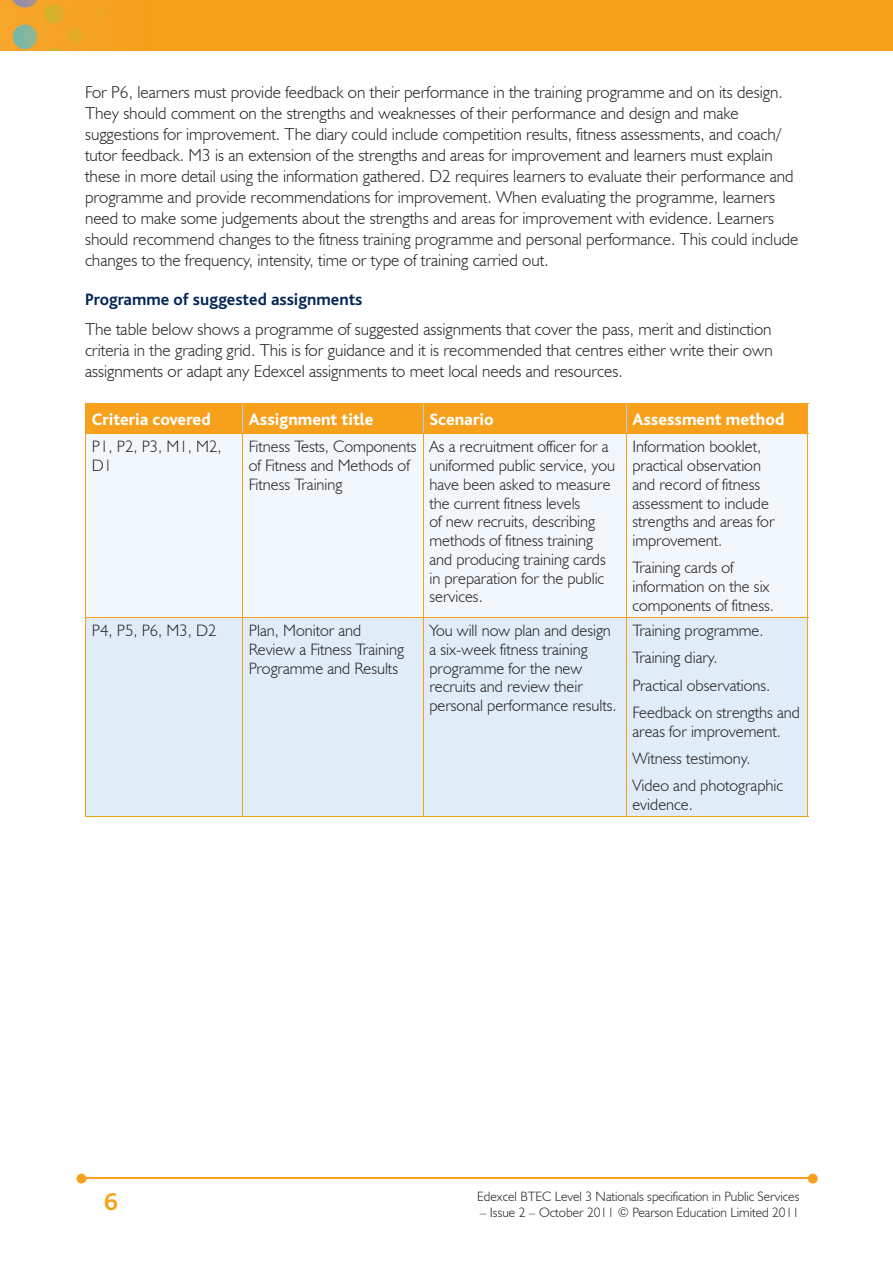
<style>
.page{position:relative;width:893px;height:1263px;background:#fff}
.page>*{position:absolute;margin:0;border:0;box-sizing:border-box;transform-origin:0 0}
.t1{font:700 25.5px "Bliss";color:#f6a01b}
.t2{font:300 17.25px/21px "Humanist 521 BT";color:#231f20}
.t3{font:800 17.25px "Bliss";color:#fff}
.t4{font:700 17.25px "Bliss";color:#002556}
.t5{font:300 16.5px/18.8px "Humanist 521 BT";color:#231f20}
.t6{font:300 13.5px "Humanist 521 BT";color:#231f20}
</style>
<div class="page">
<img style="left:0;top:0;width:893px;height:51px">
<hr style="left:82px;top:1178px;width:728px;height:1px;background:#f6a01b">
<svg style="left:808px;top:1174px;width:10px;height:9px"></svg>
<svg style="left:77px;top:1174px;width:9px;height:9px"></svg>
<div style="left:86px;top:434px;width:721px;height:183px;background:#f2f7fb"></div>
<div style="left:86px;top:618px;width:721px;height:198px;background:#e0edf8"></div>
<div style="left:85px;top:404px;width:723px;height:29px;background:#f6a01b"></div>
<hr style="left:85px;top:403px;width:157px;height:1px;background:#f6a01b">
<hr style="left:242px;top:403px;width:181px;height:1px;background:#f6a01b">
<hr style="left:423px;top:403px;width:203px;height:1px;background:#f6a01b">
<hr style="left:626px;top:403px;width:182px;height:1px;background:#f6a01b">
<hr style="left:242px;top:434px;width:1px;height:183px;background:#f6a01b">
<hr style="left:423px;top:434px;width:1px;height:183px;background:#f6a01b">
<hr style="left:626px;top:434px;width:1px;height:183px;background:#f6a01b">
<hr style="left:85px;top:434px;width:1px;height:183px;background:#f6a01b">
<hr style="left:807px;top:434px;width:1px;height:183px;background:#f6a01b">
<hr style="left:85px;top:433px;width:157px;height:1px;background:#f6a01b">
<hr style="left:242px;top:433px;width:181px;height:1px;background:#f6a01b">
<hr style="left:423px;top:433px;width:203px;height:1px;background:#f6a01b">
<hr style="left:626px;top:433px;width:182px;height:1px;background:#f6a01b">
<hr style="left:242px;top:618px;width:1px;height:198px;background:#f6a01b">
<hr style="left:423px;top:618px;width:1px;height:198px;background:#f6a01b">
<hr style="left:626px;top:618px;width:1px;height:198px;background:#f6a01b">
<hr style="left:85px;top:816px;width:157px;height:1px;background:#f6a01b">
<hr style="left:242px;top:816px;width:181px;height:1px;background:#f6a01b">
<hr style="left:423px;top:816px;width:203px;height:1px;background:#f6a01b">
<hr style="left:626px;top:816px;width:182px;height:1px;background:#f6a01b">
<hr style="left:85px;top:618px;width:1px;height:198px;background:#f6a01b">
<hr style="left:807px;top:618px;width:1px;height:198px;background:#f6a01b">
<hr style="left:85px;top:617px;width:157px;height:1px;background:#f6a01b">
<hr style="left:242px;top:617px;width:181px;height:1px;background:#f6a01b">
<hr style="left:423px;top:617px;width:203px;height:1px;background:#f6a01b">
<hr style="left:626px;top:617px;width:182px;height:1px;background:#f6a01b">
<p class="t2" style="left:85px;top:81px;width:715px">For P6, learners must provide feedback on their performance in the training programme and on its design.<br>They should comment on the strengths and weaknesses of their performance and design and make suggestions for improvement. The diary could include competition results, fitness assessments, and coach/ tutor feedback. M3 is an extension of the strengths and areas for improvement and learners must explain these in more detail using the information gathered. D2 requires learners to evaluate their performance and programme and provide recommendations for improvement. When evaluating the programme, learners need to make some judgements about the strengths and areas for improvement with evidence. Learners should recommend changes to the fitness training programme and personal performance. This could include changes to the frequency, intensity, time or type of training carried out.</p>
<p class="t4" style="left:85px;top:290px;width:279px">Programme of suggested assignments</p>
<p class="t2" style="left:85px;top:318px;width:689px;text-align:justify">The table below shows a programme of suggested assignments that cover the pass, merit and distinction criteria in the grading grid. This is for guidance and it is recommended that centres either write their own assignments or adapt any Edexcel assignments to meet local needs and resources.</p>
<p class="t3" style="left:92px;top:410px;width:120px">Criteria covered</p>
<p class="t3" style="left:249px;top:410px;width:126px">Assignment title</p>
<p class="t3" style="left:429px;top:410px;width:66px">Scenario</p>
<p class="t3" style="left:632px;top:410px;width:153px">Assessment method</p>
<p class="t5" style="left:92px;top:437px;width:131px">P1, P2, P3, M1, M2,<br>D1</p>
<p class="t5" style="left:249px;top:437px;width:169px">Fitness Tests, Components of Fitness and Methods of<br>Fitness Training</p>
<p class="t5" style="left:429px;top:437px;width:187px">As a recruitment officer for a uniformed public service, you have been asked to measure the current fitness levels<br>of new recruits, describing methods of fitness training and producing training cards in preparation for the public services.</p>
<p class="t5" style="left:632px;top:437px;width:144px">Information booklet, practical observation and record of fitness assessment to include strengths and areas for improvement.</p>
<p class="t5" style="left:632px;top:558px;width:143px">Training cards of information on the six components of fitness.</p>
<p class="t5" style="left:92px;top:621px;width:126px">P4, P5, P6, M3, D2</p>
<p class="t5" style="left:249px;top:621px;width:157px">Plan, Monitor and<br>Review a Fitness Training<br>Programme and Results</p>
<p class="t5" style="left:429px;top:621px;width:189px">You will now plan and design a six-week fitness training programme for the new recruits and review their personal performance results.</p>
<p class="t5" style="left:632px;top:616px;width:169px;line-height:27.3px">Training programme.<br>Training diary.<br>Practical observations.<br>Feedback on strengths and</p>
<p class="t5" style="left:632px;top:717px;width:152px;line-height:27.3px">areas for improvement.<br>Witness testimony.<br>Video and photographic</p>
<p class="t5" style="left:632px;top:794px;width:62px">evidence.</p>
<h1 class="t1" style="left:104px;top:1188px;width:15px">6</h1>
<p class="t6" style="left:477px;top:1188px;width:324px">Edexcel BTEC Level 3 Nationals specification in Public Services</p>
<p class="t6" style="left:480px;top:1204px;width:321px">– Issue 2 – October 2011 © Pearson Education Limited 2011</p>
</div>
